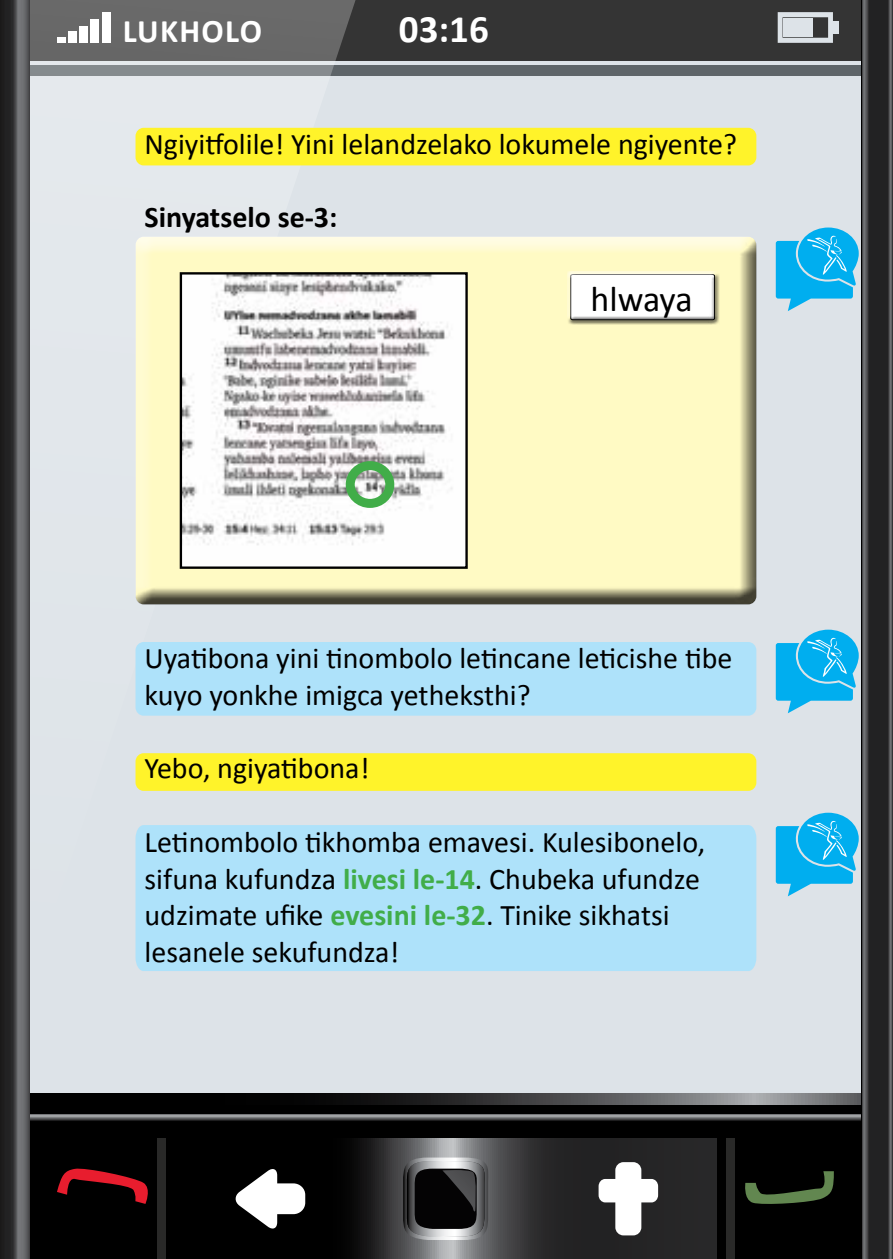
<style>
.page{position:relative;width:893px;height:1259px;background:#fff}
.page>*{position:absolute;margin:0;border:0;box-sizing:border-box;transform-origin:0 0}
.t1{font:700 39px "Calibri";color:#fff}
.t2{font:36px "Calibri";letter-spacing:-.01em;color:#000}
.t3{font:700 33px "Calibri";letter-spacing:.04em;color:#fff}
.t4{font:30px/36.6px "Calibri";color:#000}
.t5{font:700 30px "Calibri";color:#000}
.s1{font-weight:700;color:#41ad49}
</style>
<div class="page">
<div style="left:8px;top:5px;width:868px;height:1248px;background:#dde3e8"></div>
<hr style="left:892px;top:0;width:1px;height:61px;background:#343434">
<svg style="left:621px;top:1094px;width:240px;height:12px"></svg>
<svg style="left:621px;top:1106px;width:240px;height:26px"></svg>
<div style="left:0;top:65px;width:890px;height:11px;background:#5e6569"></div>
<div style="left:0;top:0;width:892px;height:61px;background:#343434"></div>
<div style="left:0;top:1138px;width:890px;height:121px;background:#000"></div>
<img style="left:30px;top:0;width:591px;height:1138px">
<svg style="left:745px;top:1171px;width:89px;height:33px"></svg>
<svg style="left:57px;top:1168px;width:91px;height:36px"></svg>
<svg style="left:0;top:0;width:30px;height:1259px"></svg>
<svg style="left:861px;top:0;width:31px;height:1259px"></svg>
<svg style="left:305px;top:1138px;width:412px;height:121px"></svg>
<svg style="left:403px;top:1157px;width:89px;height:83px"></svg>
<div style="left:727px;top:1138px;width:8px;height:121px;background:#292928"></div>
<div style="left:157px;top:1138px;width:9px;height:121px;background:#292928"></div>
<div style="left:615px;top:1162px;width:26px;height:73px;background:#fff;border-radius:8px"></div>
<div style="left:599px;top:1179px;width:59px;height:23px;background:#fff;border-radius:7px"></div>
<svg style="left:235px;top:1169px;width:70px;height:60px"></svg>
<div style="left:57px;top:37px;width:9px;height:6px;background:#fff"></div>
<div style="left:68px;top:32px;width:9px;height:11px;background:#fff"></div>
<div style="left:79px;top:26px;width:9px;height:17px;background:#fff"></div>
<div style="left:91px;top:19px;width:8px;height:24px;background:#fff"></div>
<div style="left:102px;top:12px;width:8px;height:31px;background:#fff"></div>
<svg style="left:778px;top:12px;width:55px;height:31px"></svg>
<div style="left:830px;top:21px;width:9px;height:13px;background:#dde3e8"></div>
<div style="left:783px;top:18px;width:30px;height:19px;background:#dde3e8"></div>
<div style="left:136px;top:753px;width:620px;height:38px;background:#fff32a;border-radius:8px"></div>
<div style="left:136px;top:128px;width:620px;height:37px;background:#fff32a;border-radius:8px"></div>
<div style="left:130px;top:237px;width:627px;height:370px;background:#000;opacity:.75"></div>
<div style="left:567px;top:271px;width:151px;height:49px;background:#fffcdf"></div>
<div style="left:567px;top:273px;width:152px;height:52px;background:#000;opacity:.5"></div>
<img style="left:183px;top:275px;width:282px;height:291px">
<div style="left:180px;top:272px;width:288px;height:297px;border:2px solid #000"></div>
<div style="left:136px;top:642px;width:620px;height:73px;background:#aee2fa;border-radius:8px"></div>
<div style="left:136px;top:825px;width:620px;height:146px;background:#aee2fa"></div>
<svg style="left:776px;top:227px;width:83px;height:84px"></svg>
<svg style="left:776px;top:629px;width:83px;height:84px"></svg>
<svg style="left:776px;top:812px;width:83px;height:84px"></svg>
<div style="left:346px;top:461px;width:48px;height:47px;border:9px solid #41ad49;border-radius:50%"></div>
<p class="t3" style="left:123px;top:10px;width:141px">Lukholo</p>
<h1 class="t1" style="left:399px;top:4px;width:91px">03:16</h1>
<p class="t4" style="left:145px;top:125px;width:594px">Ngiyitfolile! Yini lelandzelako lokumele ngiyente?</p>
<p class="t5" style="left:145px;top:198px;width:194px">Sinyatselo se-3:</p>
<p class="t2" style="left:590px;top:276px;width:104px">hlwaya</p>
<p class="t4" style="left:145px;top:639px;width:589px">Uyatibona yini tinombolo letincane leticishe tibe kuyo yonkhe imigca yetheksthi?</p>
<p class="t4" style="left:145px;top:750px;width:226px">Yebo, ngiyatibona!</p>
<p class="t4" style="left:145px;top:823px;width:562px">Letinombolo tikhomba emavesi. Kulesibonelo, sifuna kufundza <span class="s1">livesi le-14</span>. Chubeka ufundze udzimate ufike <span class="s1">evesini le-32</span>. Tinike sikhatsi lesanele sekufundza!</p>
</div>
